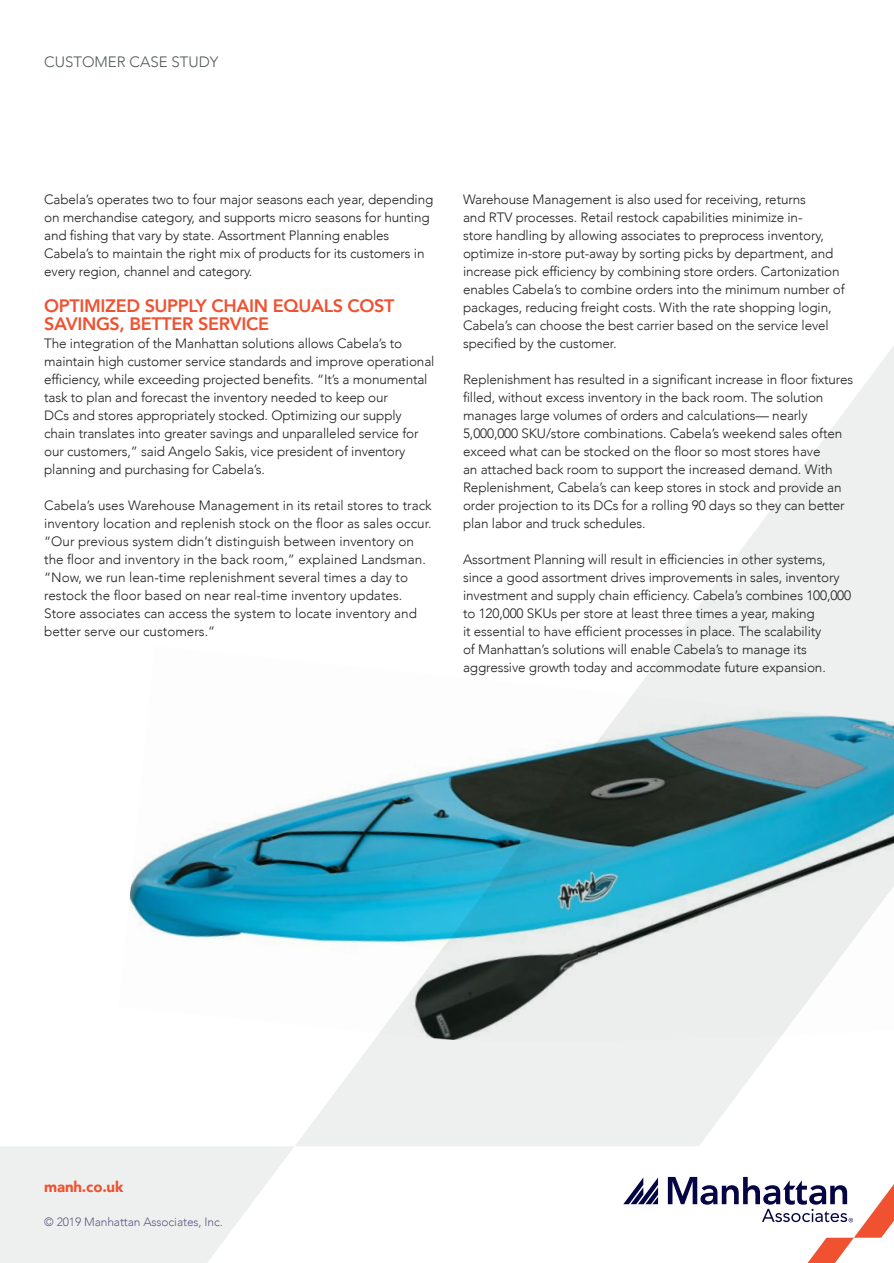
<style>
.page{position:relative;width:894px;height:1263px;background:#fff}
.page>*{position:absolute;margin:0;border:0;box-sizing:border-box;transform-origin:0 0}
.t1{font:800 18px/18px "Avenir";letter-spacing:-.02em;color:#f05130}
.MINI_BROW{font:300 15px "Avenir";color:#535959}
.t2{font:900 15px "Avenir";letter-spacing:-.01em;color:#f05130}
.t3{font:300 13.5px/18px "Avenir";letter-spacing:-.01em;color:#231f20}
.t4{font:300 12px "Avenir";letter-spacing:-.01em;color:#060543}
</style>
<div class="page">
<svg style="left:623px;top:1177px;width:34px;height:27px"></svg>
<svg style="left:667px;top:1176px;width:226px;height:87px"></svg>
<svg style="left:0;top:1146px;width:294px;height:117px"></svg>
<svg style="left:295px;top:347px;width:598px;height:799px"></svg>
<img style="left:129px;top:582px;width:764px;height:476px">
<p class="MINI_BROW" style="left:44px;top:53px;width:176px">CUSTOMER CASE STUDY</p>
<p class="t3" style="left:44px;top:190px;width:390px">Cabela’s operates two to four major seasons each year, depending on merchandise category, and supports micro seasons for hunting and fishing that vary by state. Assortment Planning enables Cabela’s to maintain the right mix of products for its customers in every region, channel and category.</p>
<p class="t1" style="left:44px;top:296px;width:352px">OPTIMIZED SUPPLY CHAIN EQUALS COST<br>SAVINGS, BETTER SERVICE</p>
<p class="t3" style="left:44px;top:334px;width:391px">The integration of the Manhattan solutions allows Cabela’s to maintain high customer service standards and improve operational efficiency, while exceeding projected benefits. “It’s a monumental task to plan and forecast the inventory needed to keep our<br>DCs and stores appropriately stocked. Optimizing our supply chain translates into greater savings and unparalleled service for our customers,” said Angelo Sakis, vice president of inventory planning and purchasing for Cabela’s.</p>
<p class="t3" style="left:44px;top:496px;width:389px">Cabela’s uses Warehouse Management in its retail stores to track inventory location and replenish stock on the floor as sales occur. “Our previous system didn’t distinguish between inventory on the floor and inventory in the back room,” explained Landsman. “Now, we run lean-time replenishment several times a day to restock the floor based on near real-time inventory updates.<br>Store associates can access the system to locate inventory and better serve our customers.”</p>
<p class="t3" style="left:463px;top:190px;width:383px">Warehouse Management is also used for receiving, returns<br>and RTV processes. Retail restock capabilities minimize in-<br>store handling by allowing associates to preprocess inventory, optimize in-store put-away by sorting picks by department, and increase pick efficiency by combining store orders. Cartonization enables Cabela’s to combine orders into the minimum number of packages, reducing freight costs. With the rate shopping login, Cabela’s can choose the best carrier based on the service level specified by the customer.</p>
<p class="t3" style="left:463px;top:370px;width:391px">Replenishment has resulted in a significant increase in floor fixtures filled, without excess inventory in the back room. The solution manages large volumes of orders and calculations— nearly 5,000,000 SKU/store combinations. Cabela’s weekend sales often exceed what can be stocked on the floor so most stores have<br>an attached back room to support the increased demand. With Replenishment, Cabela’s can keep stores in stock and provide an order projection to its DCs for a rolling 90 days so they can better plan labor and truck schedules.</p>
<p class="t3" style="left:463px;top:550px;width:389px">Assortment Planning will result in efficiencies in other systems, since a good assortment drives improvements in sales, inventory investment and supply chain efficiency. Cabela’s combines 100,000 to 120,000 SKUs per store at least three times a year, making<br>it essential to have efficient processes in place. The scalability<br>of Manhattan’s solutions will enable Cabela’s to manage its aggressive growth today and accommodate future expansion.</p>
<p class="t2" style="left:44px;top:1174px;width:81px">manh.co.uk</p>
<p class="t4" style="left:44px;top:1214px;width:180px">© 2019 Manhattan Associates, Inc.</p>
</div>
